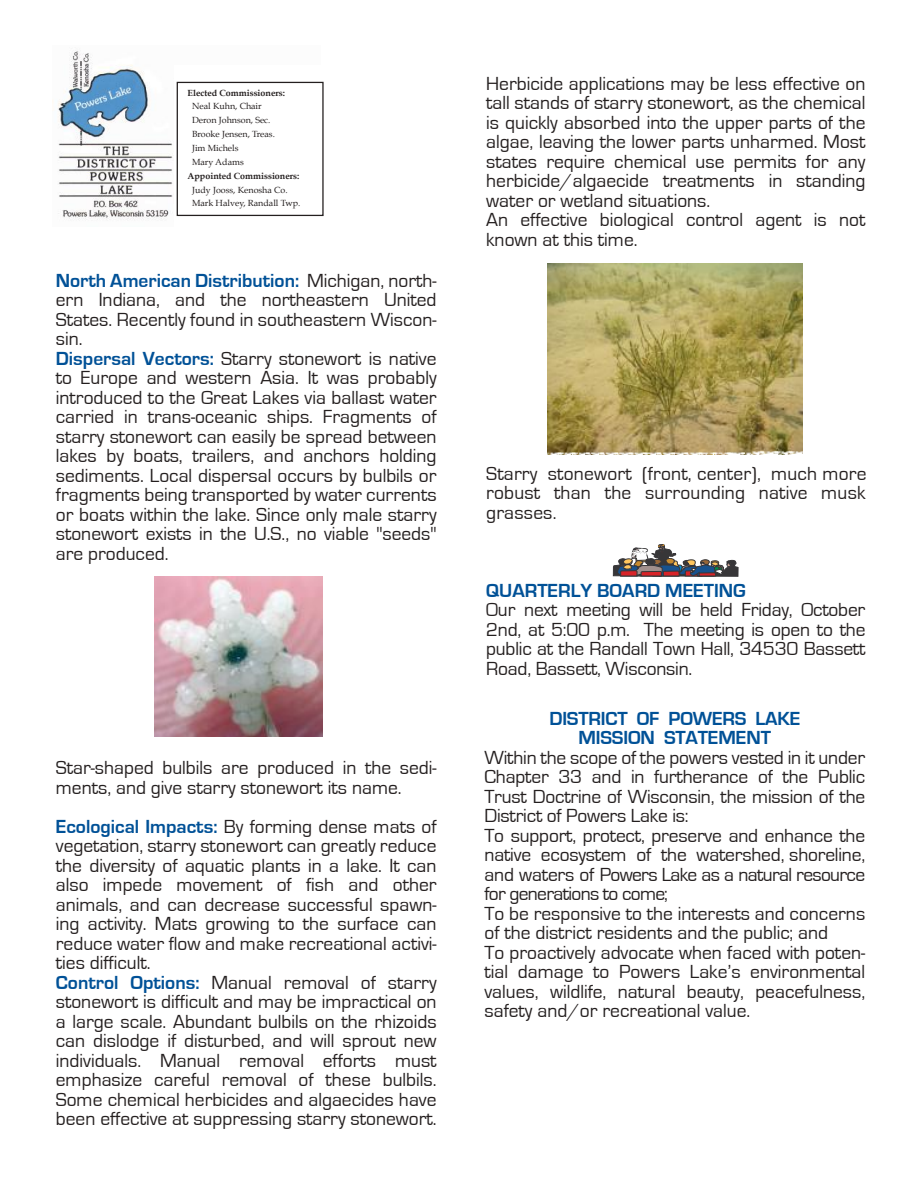
<style>
.page{position:relative;width:918px;height:1188px;background:#fff}
.page>*{position:absolute;margin:0;border:0;box-sizing:border-box;transform-origin:0 0}
.t1{font:19.5px/19.5px "Eurostile";color:#241f1f}
.t2{font:700 19.5px/19.5px "Eurostile";letter-spacing:-.01em;color:#005197;text-align:center}
.t3{font:8.85px/13.8px "Book Antiqua";color:#241f1f}
.t4{font:700 8.85px "Book Antiqua";color:#241f1f}
.s1{font-weight:700;color:#005197}
</style>
<div class="page">
<svg style="left:613px;top:544px;width:125px;height:32px"></svg>
<img style="left:52px;top:51px;width:121px;height:169px">
<div style="left:177px;top:82px;width:147px;height:134px;background:#fff;border:1px solid #241f1f"></div>
<img style="left:155px;top:576px;width:167px;height:161px">
<img style="left:547px;top:263px;width:255px;height:191px">
<p class="t4" style="left:188px;top:87px;width:99px">Elected Commissioners:</p>
<p class="t3" style="left:192px;top:100px;width:84px">Neal Kuhn, Chair<br>Deron Johnson, Sec.<br>Brooke Jensen, Treas.<br>Jim Michels<br>Mary Adams</p>
<p class="t4" style="left:188px;top:171px;width:113px">Appointed Commissioners:</p>
<p class="t3" style="left:192px;top:183px;width:110px">Judy Jooss, Kenosha Co.<br>Mark Halvey, Randall Twp.</p>
<p class="t1" style="left:56px;top:271px;width:382px"><span class="s1">North American Distribution:</span> Michigan, north&shy;ern Indiana, and the northeastern United States. Recently found in southeastern Wiscon&shy;sin.<br><span class="s1">Dispersal Vectors:</span> Starry stonewort is native to Europe and western Asia. It was probably introduced to the Great Lakes via ballast water carried in trans-oceanic ships. Fragments of starry stonewort can easily be spread between lakes by boats, trailers, and anchors holding sediments. Local dispersal occurs by bulbils or fragments being transported by water currents or boats within the lake. Since only male starry stonewort exists in the U.S., no viable "seeds" are produced.</p>
<p class="t1" style="left:56px;top:759px;width:382px">Star-shaped bulbils are produced in the sedi&shy;ments, and give starry stonewort its name.</p>
<p class="t1" style="left:56px;top:817px;width:382px"><span class="s1">Ecological Impacts:</span> By forming dense mats of vegetation, starry stonewort can greatly reduce the diversity of aquatic plants in a lake. It can also impede movement of fish and other animals, and can decrease successful spawn&shy;ing activity. Mats growing to the surface can reduce water flow and make recreational activi&shy;ties difficult.<br><span class="s1">Control Options:</span> Manual removal of starry stonewort is difficult and may be impractical on a large scale. Abundant bulbils on the rhizoids can dislodge if disturbed, and will sprout new individuals. Manual removal efforts must emphasize careful removal of these bulbils.<br>Some chemical herbicides and algaecides have been effective at suppressing starry stonewort.</p>
<p class="t1" style="left:486px;top:74px;width:381px">Herbicide applications may be less effective on tall stands of starry stonewort, as the chemical is quickly absorbed into the upper parts of the algae, leaving the lower parts unharmed. Most states require chemical use permits for any herbicide/algaecide treatments in standing water or wetland situations.<br>An effective biological control agent is not known at this time.</p>
<p class="t1" style="left:486px;top:464px;width:382px;text-align:justify">Starry stonewort (front, center), much more robust than the surrounding native musk grasses.</p>
<p class="t2" style="left:486px;top:581px;width:261px">QUARTERLY BOARD MEETING</p>
<p class="t1" style="left:486px;top:601px;width:381px;text-align:justify">Our next meeting will be held Friday, October 2nd, at 5:00 p.m. The meeting is open to the public at the Randall Town Hall, 34530 Bassett Road, Bassett, Wisconsin.</p>
<p class="t2" style="left:549px;top:709px;width:252px">DISTRICT OF POWERS LAKE<br>MISSION STATEMENT</p>
<p class="t1" style="left:484px;top:748px;width:382px">Within the scope of the powers vested in it under Chapter 33 and in furtherance of the Public Trust Doctrine of Wisconsin, the mission of the District of Powers Lake is:<br>To support, protect, preserve and enhance the native ecosystem of the watershed, shoreline, and waters of Powers Lake as a natural resource for generations to come;<br>To be responsive to the interests and concerns of the district residents and the public; and<br>To proactively advocate when faced with poten&shy;tial damage to Powers Lake’s environmental values, wildlife, natural beauty, peacefulness, safety and/or recreational value.</p>
</div>
